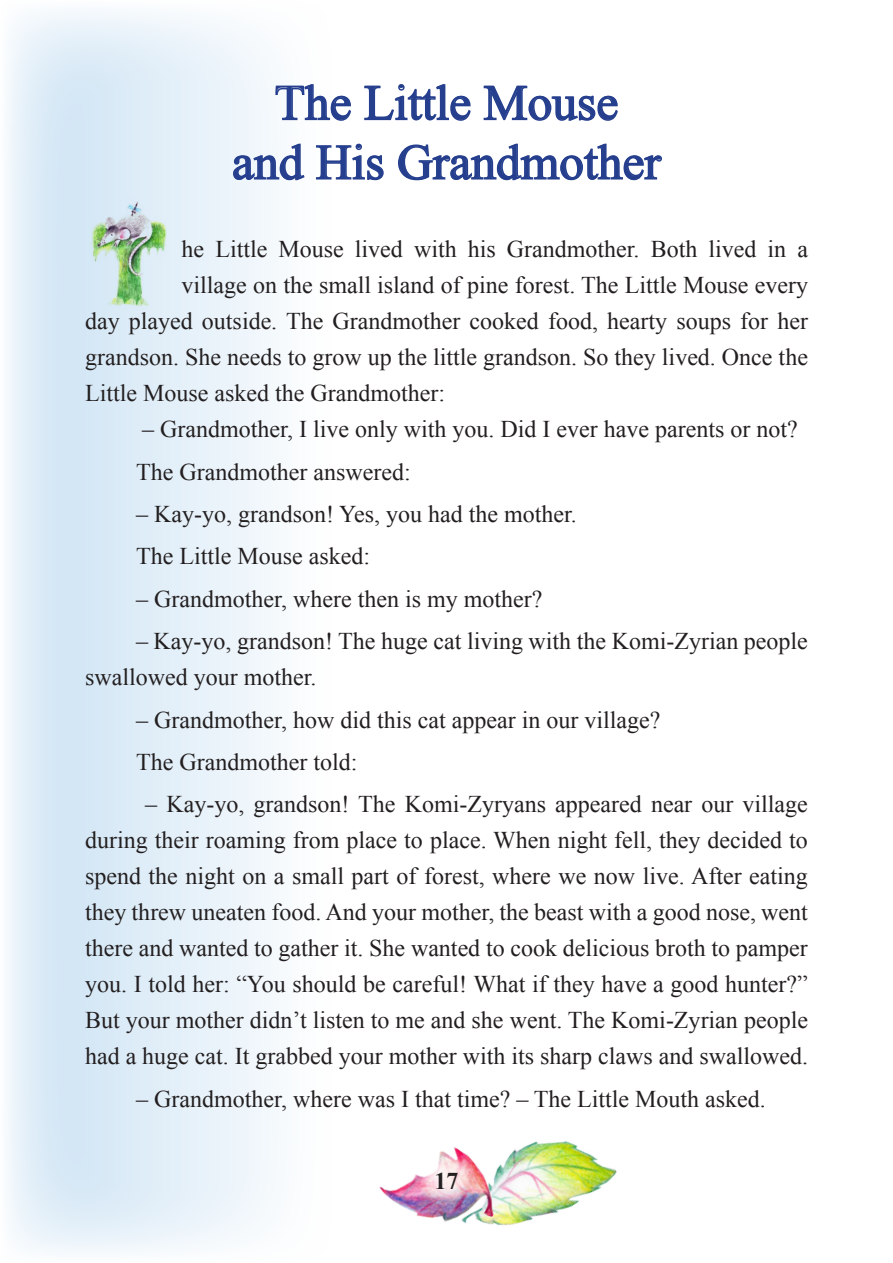
<style>
.page{position:relative;width:893px;height:1263px;background:#fff}
.page>*{position:absolute;margin:0;border:0;box-sizing:border-box;transform-origin:0 0}
.t1{font:49.5px/59.4px "Times New Roman";color:#253f8e;text-align:center}
.t2{font:24px/36px "Times New Roman";color:#231f20}
.t3{font:700 24px "Times New Roman";color:#231f20}
</style>
<div class="page">
<img style="left:520px;top:1141px;width:97px;height:82px">
<img style="left:379px;top:1147px;width:141px;height:79px">
<div style="left:416px;top:1152px;width:62px;height:57px;background:#fff;opacity:.75"></div>
<svg style="left:7px;top:12px;width:268px;height:1240px;fill:#e3eff9"></svg>
<svg style="left:275px;top:84px;width:76px;height:37px"></svg>
<svg style="left:364px;top:84px;width:107px;height:37px"></svg>
<svg style="left:483px;top:85px;width:135px;height:36px"></svg>
<svg style="left:232px;top:143px;width:73px;height:38px"></svg>
<svg style="left:316px;top:143px;width:68px;height:38px"></svg>
<svg style="left:398px;top:143px;width:264px;height:38px"></svg>
<img style="left:85px;top:193px;width:89px;height:117px">
<h1 class="t1" style="left:232px;top:72px;width:430px">The Little Mouse<br>and His Grandmother</h1>
<p class="t2" style="left:182px;top:231px;width:628px">he Little Mouse lived with his Grandmother. Both lived in a</p>
<p class="t2" style="left:182px;top:267px;width:628px">village on the small island of pine forest. The Little Mouse every</p>
<p class="t2" style="left:85px;top:303px;width:724px">day played outside. The Grandmother cooked food, hearty soups for her</p>
<p class="t2" style="left:85px;top:339px;width:724px">grandson. She needs to grow up the little grandson. So they lived. Once the</p>
<p class="t2" style="left:85px;top:375px;width:361px">Little Mouse asked the Grandmother:</p>
<p class="t2" style="left:136px;top:408px;width:663px;line-height:42.5px">– Grandmother, I live only with you. Did I ever have parents or not?<br>The Grandmother answered:</p>
<p class="t2" style="left:136px;top:492px;width:442px;line-height:42.5px">– Kay-yo, grandson! Yes, you had the mother.<br>The Little Mouse asked:</p>
<p class="t2" style="left:136px;top:580px;width:408px">– Grandmother, where then is my mother?</p>
<p class="t2" style="left:85px;top:623px;width:724px;text-indent:51px">– Kay-yo, grandson! The huge cat living with the Komi-Zyrian people swallowed your mother.</p>
<p class="t2" style="left:136px;top:698px;width:526px;line-height:42.5px">– Grandmother, how did this cat appear in our village?<br>The Grandmother told:</p>
<p class="t2" style="left:85px;top:786px;width:724px;text-align:justify;text-indent:60px">– Kay-yo, grandson! The Komi-Zyryans appeared near our village during their roaming from place to place. When night fell, they decided to spend the night on a small part of forest, where we now live. After eating they threw uneaten food. And your mother, the beast with a good nose, went there and wanted to gather it. She wanted to cook delicious broth to pamper you. I told her: “You should be careful! What if they have a good hunter?” But your mother didn’t listen to me and she went. The Komi-Zyrian people had a huge cat. It grabbed your mother with its sharp claws and swallowed.</p>
<p class="t2" style="left:136px;top:1080px;width:631px">– Grandmother, where was I that time? – The Little Mouth asked.</p>
<p class="t3" style="left:434px;top:1167px;width:25px">17</p>
</div>
